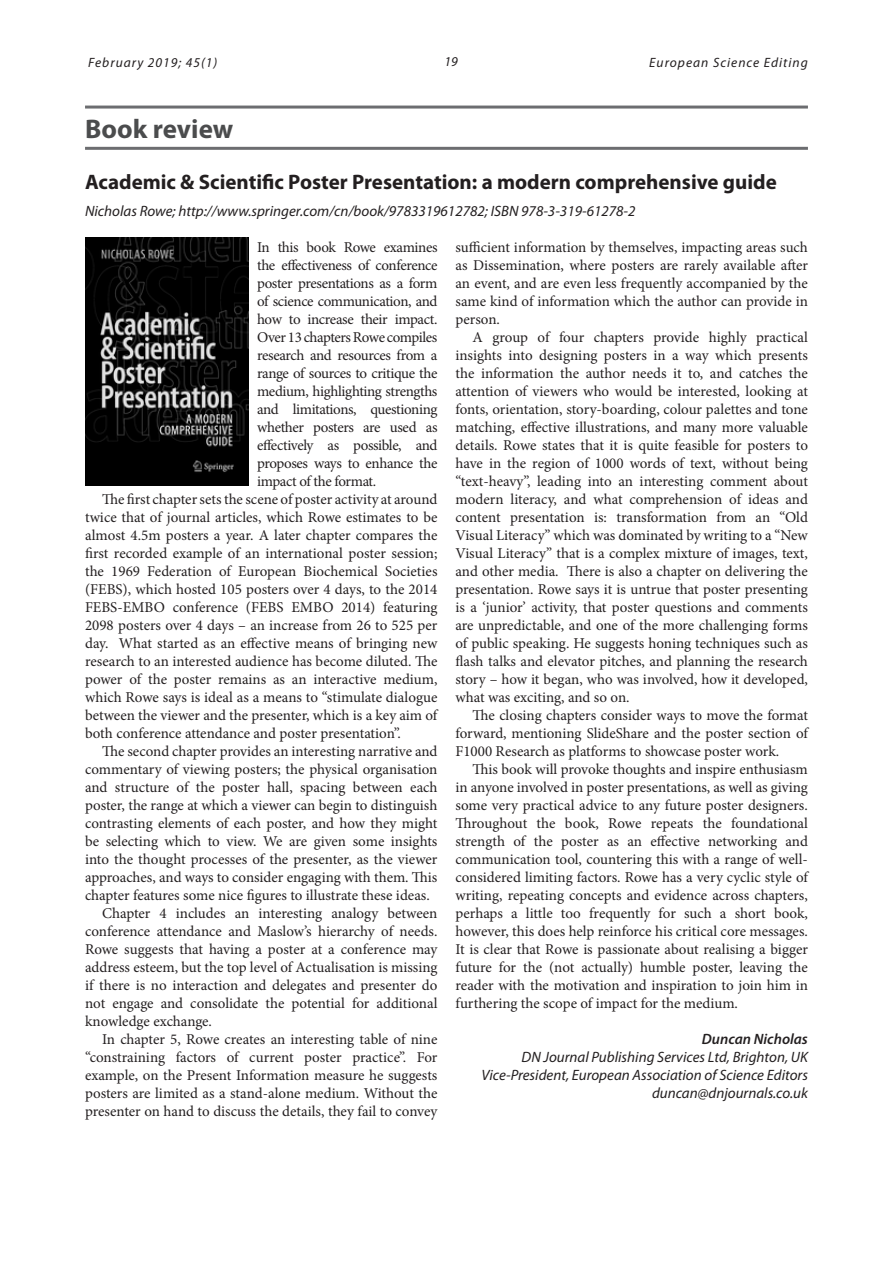
<style>
.page{position:relative;width:893px;height:1263px;background:#fff}
.page>*{position:absolute;margin:0;border:0;box-sizing:border-box;transform-origin:0 0}
.SECTION_head{font:700 27px "Myriad Pro";color:#4b4c4d}
.FRONT_title{font:700 21px "Myriad Pro";color:#231f20}
.PARA_text_para{font:15px/18px "Minion Pro";letter-spacing:-.005em;color:#231f20;text-align:justify}
.PARA_first_para{font:15px/18px "Minion Pro";letter-spacing:-.03em;color:#231f20;text-align:justify}
.END_position{font:italic 15px/18px "Myriad Pro";color:#231f20;text-align:right}
.FRONT_standfirst{font:italic 15px "Myriad Pro";color:#231f20}
.END_signoff{font:italic 600 15px "Myriad Pro";color:#231f20}
.t1{font:italic 13.5px "Myriad Pro";letter-spacing:.075em;color:#231f20}
</style>
<div class="page">
<hr style="left:85px;top:106px;width:723px;height:3px;background:#6c6d70">
<hr style="left:85px;top:147px;width:723px;height:3px;background:#6c6d70">
<img style="left:85px;top:238px;width:164px;height:248px">
<p class="t1" style="left:88px;top:54px;width:131px">February 2019; 45(1)</p>
<p class="t1" style="left:444px;top:53px;width:15px">19</p>
<p class="t1" style="left:649px;top:54px;width:160px">European Science Editing</p>
<p class="SECTION_head" style="left:85px;top:112px;width:150px">Book review</p>
<p class="FRONT_title" style="left:85px;top:169px;width:693px">Academic &amp; Scientific Poster Presentation: a modern comprehensive guide</p>
<p class="FRONT_standfirst" style="left:85px;top:202px;width:552px">Nicholas Rowe; http://www.springer.com/cn/book/9783319612782; ISBN 978-3-319-61278-2</p>
<p class="PARA_first_para" style="left:257px;top:238px;width:182px">In this book Rowe examines the effectiveness of conference poster presentations as a form of science communication, and how to increase their impact.<br>Over 13 chapters Rowe compiles research and resources from a range of sources to critique the medium, highlighting strengths and limitations, questioning whether posters are used as effectively as possible, and proposes ways to enhance the impact of the format.</p>
<p class="PARA_text_para" style="left:85px;top:490px;width:354px;text-indent:17px">The first chapter sets the scene of poster activity at around twice that of journal articles, which Rowe estimates to be almost 4.5m posters a year. A later chapter compares the first recorded example of an international poster session; the 1969 Federation of European Biochemical Societies (FEBS), which hosted 105 posters over 4 days, to the 2014<br>FEBS-EMBO conference (FEBS EMBO 2014) featuring 2098 posters over 4 days – an increase from 26 to 525 per day. What started as an effective means of bringing new research to an interested audience has become diluted. The power of the poster remains as an interactive medium, which Rowe says is ideal as a means to “stimulate dialogue between the viewer and the presenter, which is a key aim of both conference attendance and poster presentation”.</p>
<p class="PARA_text_para" style="left:85px;top:742px;width:354px;text-indent:17px">The second chapter provides an interesting narrative and commentary of viewing posters; the physical organisation and structure of the poster hall, spacing between each poster, the range at which a viewer can begin to distinguish contrasting elements of each poster, and how they might be selecting which to view. We are given some insights into the thought processes of the presenter, as the viewer approaches, and ways to consider engaging with them. This chapter features some nice figures to illustrate these ideas.</p>
<p class="PARA_text_para" style="left:85px;top:904px;width:354px;text-indent:17px">Chapter 4 includes an interesting analogy between conference attendance and Maslow’s hierarchy of needs.<br>Rowe suggests that having a poster at a conference may address esteem, but the top level of Actualisation is missing if there is no interaction and delegates and presenter do not engage and consolidate the potential for additional knowledge exchange.</p>
<p class="PARA_text_para" style="left:85px;top:1030px;width:354px;text-indent:17px">In chapter 5, Rowe creates an interesting table of nine “constraining factors of current poster practice”. For example, on the Present Information measure he suggests posters are limited as a stand-alone medium. Without the presenter on hand to discuss the details, they fail to convey</p>
<p class="PARA_text_para" style="left:455px;top:238px;width:354px">sufficient information by themselves, impacting areas such as Dissemination, where posters are rarely available after an event, and are even less frequently accompanied by the same kind of information which the author can provide in person.</p>
<p class="PARA_text_para" style="left:455px;top:328px;width:354px;text-indent:17px">A group of four chapters provide highly practical insights into designing posters in a way which presents the information the author needs it to, and catches the attention of viewers who would be interested, looking at fonts, orientation, story-boarding, colour palettes and tone matching, effective illustrations, and many more valuable details. Rowe states that it is quite feasible for posters to have in the region of 1000 words of text, without being “text-heavy”, leading into an interesting comment about modern literacy, and what comprehension of ideas and content presentation is: transformation from an “Old Visual Literacy” which was dominated by writing to a “New Visual Literacy” that is a complex mixture of images, text, and other media. There is also a chapter on delivering the presentation. Rowe says it is untrue that poster presenting is a ‘junior’ activity, that poster questions and comments are unpredictable, and one of the more challenging forms of public speaking. He suggests honing techniques such as flash talks and elevator pitches, and planning the research story – how it began, who was involved, how it developed, what was exciting, and so on.</p>
<p class="PARA_text_para" style="left:455px;top:706px;width:354px;text-indent:17px">The closing chapters consider ways to move the format forward, mentioning SlideShare and the poster section of F1000 Research as platforms to showcase poster work.</p>
<p class="PARA_text_para" style="left:455px;top:760px;width:354px;text-indent:17px">This book will provoke thoughts and inspire enthusiasm in anyone involved in poster presentations, as well as giving some very practical advice to any future poster designers.<br>Throughout the book, Rowe repeats the foundational strength of the poster as an effective networking and communication tool, countering this with a range of well&shy;considered limiting factors. Rowe has a very cyclic style of writing, repeating concepts and evidence across chapters, perhaps a little too frequently for such a short book, however, this does help reinforce his critical core messages.<br>It is clear that Rowe is passionate about realising a bigger future for the (not actually) humble poster, leaving the reader with the motivation and inspiration to join him in furthering the scope of impact for the medium.</p>
<p class="END_signoff" style="left:702px;top:1029px;width:108px">Duncan Nicholas</p>
<p class="END_position" style="left:482px;top:1048px;width:328px">DN Journal Publishing Services Ltd, Brighton, UK<br>Vice-President, European Association of Science Editors duncan@dnjournals.co.uk</p>
</div>
